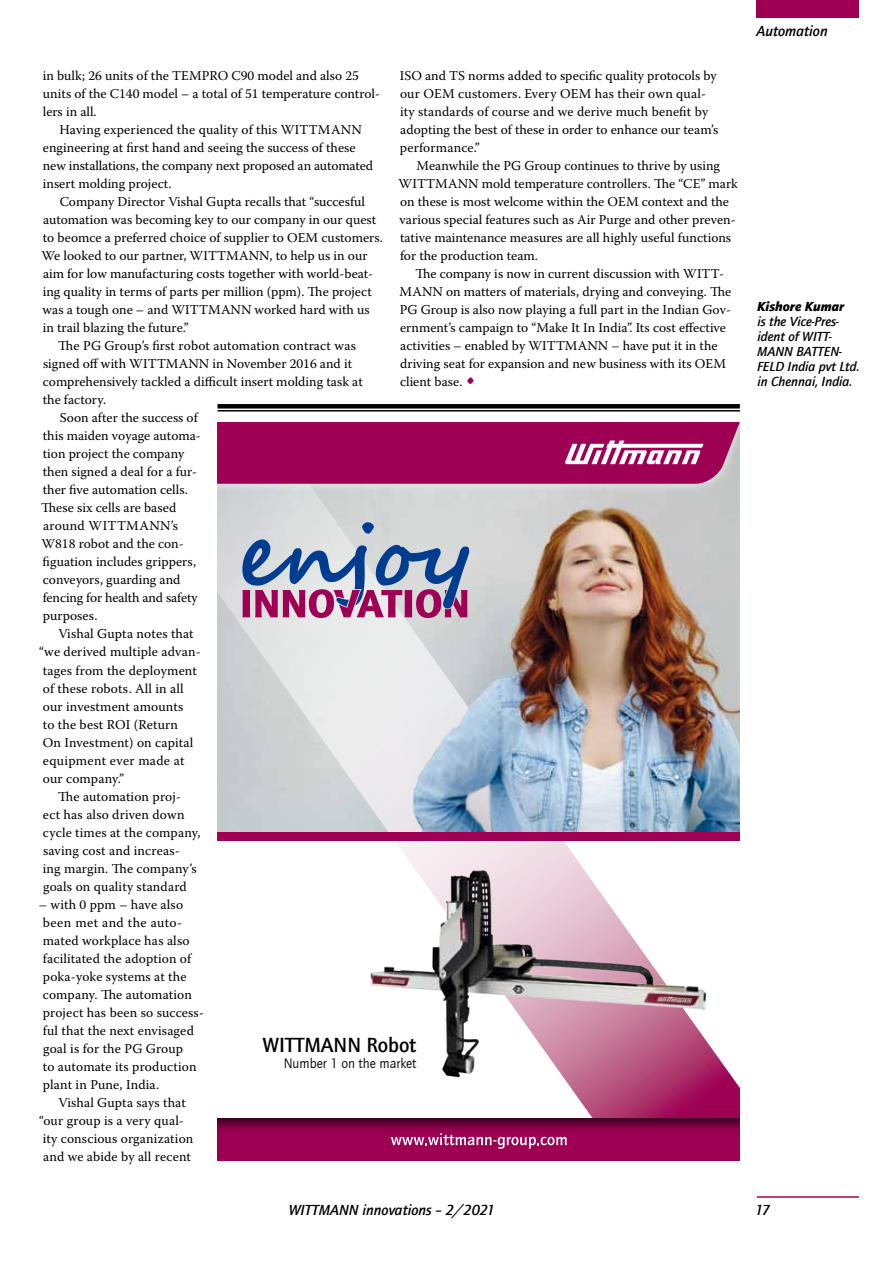
<style>
.page{position:relative;width:893px;height:1263px;background:#fff}
.page>*{position:absolute;margin:0;border:0;box-sizing:border-box;transform-origin:0 0}
.t1{font:500 21px "Quay Sans ITC Com";color:#000}
.t2{font:italic 500 15px "Quay Sans ITC Com";color:#000}
.t3{font:14.1px "Quay Sans ITC Com";color:#000}
.t4{font:13.5px/18px "Warnock Pro";color:#000}
.t5{font:italic 500 13.5px/15px "Quay Sans ITC Com";color:#000}
.t6{font:13.5px "Warnock Pro";letter-spacing:.02em;color:#000}
.t7{font:italic 900 13.5px "Quay Sans ITC Com";color:#000}
.s1{font-size:24px;color:#9e0054}
</style>
<div class="page">
<div style="left:757px;top:0;width:102px;height:18px;background:#9e0054"></div>
<hr style="left:757px;top:1196px;width:102px;height:2px;background:#9e0054">
<div style="left:217px;top:404px;width:523px;height:5px;background:#000"></div>
<hr style="left:217px;top:410px;width:523px;height:1px;background:#000">
<svg style="left:217px;top:494px;width:523px;height:624px"></svg>
<img style="left:395px;top:494px;width:345px;height:338px">
<div style="left:217px;top:832px;width:523px;height:9px;background:#9e0054"></div>
<div style="left:217px;top:1118px;width:523px;height:43px;background:#000;opacity:.75"></div>
<svg style="left:391px;top:1133px;width:176px;height:16px;background:#b53d7d"></svg>
<div style="left:217px;top:422px;width:523px;height:72px;background:#fff;opacity:.75"></div>
<img style="left:355px;top:841px;width:365px;height:273px">
<svg style="left:242px;top:522px;width:227px;height:96px;background:#a399b7"></svg>
<svg style="left:217px;top:422px;width:523px;height:62px;background:#a41360"></svg>
<p class="t4" style="left:43px;top:66px;width:339px">in bulk; 26 units of the TEMPRO C90 model and also 25 units of the C140 model – a total of 51 temperature control&shy;lers in all.</p>
<p class="t4" style="left:43px;top:120px;width:332px;text-indent:17px">Having experienced the quality of this WITTMANN engineering at first hand and seeing the success of these new installations, the company next proposed an automated insert molding project.</p>
<p class="t4" style="left:60px;top:192px;width:307px">Company Director Vishal Gupta recalls that “succesful</p>
<p class="t4" style="left:43px;top:210px;width:335px">automation was becoming key to our company in our quest</p>
<p class="t4" style="left:43px;top:228px;width:342px">to beomce a preferred choice of supplier to OEM customers.</p>
<p class="t4" style="left:41px;top:246px;width:328px">We looked to our partner, WITTMANN, to help us in our</p>
<p class="t4" style="left:43px;top:264px;width:331px">aim for low manufacturing costs together with world-beat-</p>
<p class="t4" style="left:43px;top:282px;width:331px">ing quality in terms of parts per million (ppm). The project</p>
<p class="t4" style="left:42px;top:300px;width:329px">was a tough one – and WITTMANN worked hard with us</p>
<p class="t4" style="left:43px;top:318px;width:148px">in trail blazing the future.”</p>
<p class="t4" style="left:58px;top:336px;width:299px">The PG Group’s first robot automation contract was</p>
<p class="t4" style="left:43px;top:354px;width:311px">signed off with WITTMANN in November 2016 and it</p>
<p class="t4" style="left:43px;top:372px;width:321px">comprehensively tackled a difficult insert molding task at</p>
<p class="t4" style="left:43px;top:390px;width:65px">the factory.</p>
<p class="t4" style="left:60px;top:408px;width:140px">Soon after the success of</p>
<p class="t4" style="left:43px;top:426px;width:160px">this maiden voyage automa-</p>
<p class="t4" style="left:43px;top:444px;width:143px">tion project the company</p>
<p class="t4" style="left:43px;top:463px;width:156px">then signed a deal for a fur-</p>
<p class="t4" style="left:43px;top:481px;width:147px">ther five automation cells.</p>
<p class="t4" style="left:41px;top:499px;width:137px">These six cells are based</p>
<p class="t6" style="left:43px;top:518px;width:137px">around WITTMANN’s</p>
<p class="t4" style="left:41px;top:535px;width:144px">W818 robot and the con-</p>
<p class="t4" style="left:43px;top:553px;width:155px">figuation includes grippers,</p>
<p class="t4" style="left:43px;top:571px;width:139px">conveyors, guarding and</p>
<p class="t4" style="left:43px;top:589px;width:156px">fencing for health and safety</p>
<p class="t4" style="left:43px;top:607px;width:56px">purposes.</p>
<p class="t4" style="left:58px;top:625px;width:137px">Vishal Gupta notes that</p>
<p class="t4" style="left:39px;top:643px;width:163px">“we derived multiple advan-</p>
<p class="t4" style="left:43px;top:661px;width:156px">tages from the deployment</p>
<p class="t4" style="left:43px;top:679px;width:142px">of these robots. All in all</p>
<p class="t4" style="left:43px;top:697px;width:142px">our investment amounts</p>
<p class="t4" style="left:43px;top:715px;width:137px">to the best ROI (Return</p>
<p class="t4" style="left:43px;top:733px;width:152px">On Investment) on capital</p>
<p class="t6" style="left:43px;top:752px;width:143px">equipment ever made at</p>
<p class="t4" style="left:43px;top:769px;width:83px">our company.”</p>
<p class="t4" style="left:58px;top:787px;width:124px">The automation proj-</p>
<p class="t4" style="left:43px;top:805px;width:143px">ect has also driven down</p>
<p class="t4" style="left:43px;top:823px;width:159px">cycle times at the company,</p>
<p class="t4" style="left:43px;top:841px;width:139px">saving cost and increas-</p>
<p class="t4" style="left:43px;top:859px;width:155px">ing margin. The company’s</p>
<p class="t4" style="left:43px;top:877px;width:145px">goals on quality standard</p>
<p class="t4" style="left:39px;top:895px;width:167px">– with 0 ppm – have also been met and the auto&shy;mated workplace has also facilitated the adoption of poka-yoke systems at the company. The automation project has been so success&shy;ful that the next envisaged goal is for the PG Group<br>to automate its production plant in Pune, India.</p>
<p class="t4" style="left:39px;top:1093px;width:156px;text-indent:19px">Vishal Gupta says that “our group is a very qual&shy;ity conscious organization and we abide by all recent</p>
<p class="t4" style="left:400px;top:66px;width:320px">ISO and TS norms added to specific quality protocols by our OEM customers. Every OEM has their own qual&shy;ity standards of course and we derive much benefit by adopting the best of these in order to enhance our team’s performance.”</p>
<p class="t4" style="left:399px;top:156px;width:341px;text-indent:18px">Meanwhile the PG Group continues to thrive by using WITTMANN mold temperature controllers. The “CE” mark on these is most welcome within the OEM context and the various special features such as Air Purge and other preven&shy;tative maintenance measures are all highly useful functions for the production team.</p>
<p class="t4" style="left:399px;top:264px;width:333px;text-indent:16px">The company is now in current discussion with WITT-MANN on matters of materials, drying and conveying. The PG Group is also now playing a full part in the Indian Gov&shy;ernment’s campaign to “Make It In India”. Its cost effective activities – enabled by WITTMANN – have put it in the driving seat for expansion and new business with its OEM client base. <span class="s1">•</span></p>
<h1 class="t1" style="left:262px;top:1032px;width:155px">WITTMANN Robot</h1>
<p class="t3" style="left:284px;top:1055px;width:134px">Number 1 on the market</p>
<p class="t2" style="left:757px;top:22px;width:73px">Automation</p>
<p class="t7" style="left:757px;top:297px;width:88px">Kishore Kumar</p>
<p class="t5" style="left:757px;top:313px;width:104px">is the Vice-Pres&shy;ident of WITT-<br>MANN BATTEN-<br>FELD India pvt Ltd. in Chennai, India.</p>
<p class="t2" style="left:289px;top:1201px;width:208px">WITTMANN innovations – 2/2021</p>
<p class="t2" style="left:755px;top:1201px;width:16px">17</p>
</div>
